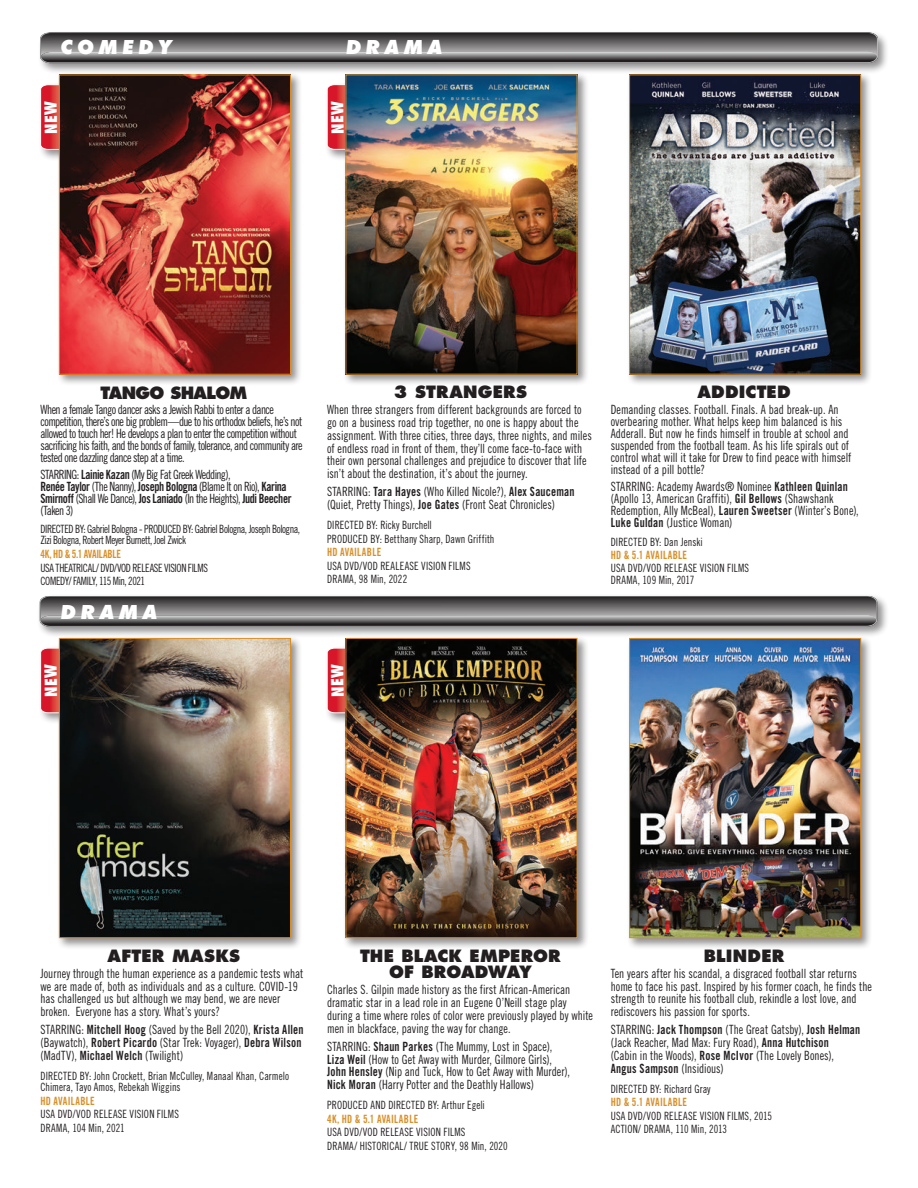
<style>
.page{position:relative;width:918px;height:1188px;background:#fff}
.page>*{position:absolute;margin:0;border:0;box-sizing:border-box;transform-origin:0 0}
.t1{font:21px "Futura Ext Bld Itl";letter-spacing:.2em;color:#fff}
.t2{font:800 16.5px/16.5px "Futura";letter-spacing:.01em;color:#231f20;text-align:center}
.t3{font:800 16.5px "Futura";letter-spacing:-.04em;color:#231f20}
.t4{font:12.75px/12.8px "Trade Gothic Cond Eighteen";color:#231f20;scale:.9 1}
.t5{font:12.75px/12px "Trade Gothic Cond Eighteen";letter-spacing:-.05em;color:#231f20;scale:.9 1}
.t6{font:12.75px "Trade Gothic Bold Cond Twenty";letter-spacing:-.03em;color:#231f20;scale:.9 1}
.t7{font:12.75px "Trade Gothic Cond Eighteen";letter-spacing:-.045em;color:#231f20;scale:.9 1}
.t8{font:12.75px "Trade Gothic Bold Cond Twenty";letter-spacing:.02em;color:#231f20;scale:.9 1}
.t9{font:11.4px/13.5px "Trade Gothic Cond Eighteen";letter-spacing:.005em;color:#231f20;scale:.9 1}
.t10{font:11.4px/11.4px "Trade Gothic Cond Eighteen";letter-spacing:-.045em;color:#231f20;scale:.9 1}
.t11{font:11.4px "Trade Gothic Bold Cond Twenty";letter-spacing:.025em;color:#d98f28;scale:.9 1}
.t12{font:11.4px/13.5px "Trade Gothic Cond Eighteen";letter-spacing:-.035em;color:#231f20;scale:.9 1}
.t13{font:11.4px "Trade Gothic Bold Cond Twenty";letter-spacing:-.015em;color:#d98f28;scale:.9 1}
.s1{font-family:"Trade Gothic Bold Cond Twenty"}
.s2{font-family:"Trade Gothic Cond Eighteen"}
</style>
<div class="page">
<div style="left:325px;top:645px;width:51px;height:80px;background:#231f20;opacity:.5"></div>
<div style="left:38px;top:645px;width:52px;height:80px;background:#231f20;opacity:.5"></div>
<div style="left:325px;top:82px;width:51px;height:79px;background:#231f20;opacity:.5"></div>
<div style="left:38px;top:82px;width:52px;height:79px;background:#231f20;opacity:.5"></div>
<div style="left:38px;top:30px;width:852px;height:45px;background:#231f20;opacity:.5"></div>
<svg style="left:40px;top:32px;width:838px;height:31px"></svg>
<div style="left:37px;top:593px;width:852px;height:45px;background:#231f20;opacity:.5"></div>
<svg style="left:40px;top:596px;width:837px;height:31px"></svg>
<div style="left:627px;top:636px;width:246px;height:314px;background:#231f20;opacity:.5"></div>
<img style="left:631px;top:640px;width:228px;height:296px">
<div style="left:629px;top:638px;width:232px;height:300px;border:1px solid #d98f28"></div>
<div style="left:343px;top:636px;width:246px;height:314px;background:#231f20;opacity:.5"></div>
<img style="left:348px;top:640px;width:227px;height:296px">
<div style="left:346px;top:638px;width:231px;height:300px;border:1px solid #d98f28"></div>
<div style="left:57px;top:636px;width:245px;height:314px;background:#231f20;opacity:.5"></div>
<img style="left:61px;top:640px;width:228px;height:296px">
<div style="left:59px;top:638px;width:232px;height:300px;border:1px solid #d98f28"></div>
<div style="left:627px;top:72px;width:246px;height:314px;background:#231f20;opacity:.5"></div>
<img style="left:631px;top:77px;width:228px;height:296px">
<div style="left:629px;top:75px;width:232px;height:300px;border:1px solid #d98f28"></div>
<div style="left:343px;top:72px;width:246px;height:314px;background:#231f20;opacity:.5"></div>
<img style="left:348px;top:77px;width:227px;height:296px">
<div style="left:57px;top:72px;width:245px;height:314px;background:#231f20;opacity:.5"></div>
<img style="left:61px;top:77px;width:228px;height:296px">
<div style="left:59px;top:75px;width:232px;height:300px;border:1px solid #d98f28"></div>
<svg style="left:327px;top:648px;width:38px;height:65px"></svg>
<svg style="left:40px;top:648px;width:39px;height:65px"></svg>
<svg style="left:327px;top:84px;width:38px;height:66px"></svg>
<svg style="left:40px;top:84px;width:39px;height:66px"></svg>
<h1 class="t1" style="left:60px;top:33px;width:113px">COMEDY</h1>
<h1 class="t1" style="left:345px;top:33px;width:98px">DRAMA</h1>
<p class="t3" style="left:101px;top:382px;width:148px">TANGO SHALOM</p>
<p class="t5" style="left:40px;top:403px;width:293px">When a female Tango dancer asks a Jewish Rabbi to enter a dance competition, there’s one big problem—due to his orthodox beliefs, he’s not allowed to touch her! He develops a plan to enter the competition without sacrificing his faith, and the bonds of family, tolerance, and community are tested one dazzling dance step at a time.</p>
<p class="t7" style="left:40px;top:467px;width:213px">STARRING: <span class="s1">Lainie Kazan</span> (My Big Fat Greek Wedding),</p>
<p class="t6" style="left:40px;top:479px;width:275px">Renée Taylor <span class="s2">(The Nanny),</span> Joseph Bologna <span class="s2">(Blame It on Rio),</span> Karina</p>
<p class="t5" style="left:40px;top:492px;width:280px"><span class="s1">Smirnoff</span> (Shall We Dance), <span class="s1">Jos Laniado</span> (In the Heights), <span class="s1">Judi Beecher </span>(Taken 3)</p>
<p class="t10" style="left:40px;top:523px;width:290px">DIRECTED BY: Gabriel Bologna - PRODUCED BY: Gabriel Bologna, Joseph Bologna,<br>Zizi Bologna, Robert Meyer Burnett, Joel Zwick</p>
<p class="t13" style="left:40px;top:547px;width:91px">4K, HD &amp; 5.1 AVAILABLE</p>
<p class="t12" style="left:40px;top:561px;width:188px">USA THEATRICAL/ DVD/VOD RELEASE VISION FILMS<br>COMEDY/ FAMILY, 115 Min, 2021</p>
<h1 class="t1" style="left:60px;top:598px;width:98px">DRAMA</h1>
<p class="t2" style="left:394px;top:384px;width:135px">3 STRANGERS</p>
<p class="t4" style="left:327px;top:403px;width:296px">When three strangers from different backgrounds are forced to go on a business road trip together, no one is happy about the assignment. With three cities, three days, three nights, and miles of endless road in front of them, they’ll come face-to-face with their own personal challenges and prejudice to discover that life isn’t about the destination, it’s about the journey.</p>
<p class="t4" style="left:327px;top:485px;width:277px">STARRING: <span class="s1">Tara Hayes</span> (Who Killed Nicole?), <span class="s1">Alex Sauceman </span>(Quiet, Pretty Things), <span class="s1">Joe Gates</span> (Front Seat Chronicles)</p>
<p class="t9" style="left:327px;top:518px;width:188px">DIRECTED BY: Ricky Burchell<br>PRODUCED BY: Betthany Sharp, Dawn Griffith</p>
<p class="t11" style="left:327px;top:545px;width:62px">HD AVAILABLE</p>
<p class="t9" style="left:327px;top:559px;width:161px">USA DVD/VOD REALEASE VISION FILMS<br>DRAMA, 98 Min, 2022</p>
<p class="t2" style="left:698px;top:384px;width:95px">ADDICTED</p>
<p class="t4" style="left:611px;top:403px;width:269px;line-height:12px">Demanding classes. Football. Finals. A bad break-up. An overbearing mother. What helps keep him balanced is his Adderall. But now he finds himself in trouble at school and suspended from the football team. As his life spirals out of control what will it take for Drew to find peace with himself instead of a pill bottle?</p>
<p class="t4" style="left:611px;top:480px;width:277px;line-height:12px">STARRING: Academy Awards® Nominee <span class="s1">Kathleen Quinlan </span>(Apollo 13, American Graffiti), <span class="s1">Gil Bellows</span> (Shawshank Redemption, Ally McBeal), <span class="s1">Lauren Sweetser</span> (Winter’s Bone), <span class="s1">Luke Guldan</span> (Justice Woman)</p>
<p class="t9" style="left:611px;top:535px;width:104px">DIRECTED BY: Dan Jenski</p>
<p class="t11" style="left:611px;top:548px;width:86px">HD &amp; 5.1 AVAILABLE</p>
<p class="t9" style="left:611px;top:561px;width:155px;line-height:12.6px">USA DVD/VOD RELEASE VISION FILMS<br>DRAMA, 109 Min, 2017</p>
<p class="t2" style="left:108px;top:948px;width:134px">AFTER MASKS</p>
<p class="t4" style="left:40px;top:967px;width:294px">Journey through the human experience as a pandemic tests what we are made of, both as individuals and as a culture. COVID-19 has challenged us but although we may bend, we are never broken. Everyone has a story. What’s yours?</p>
<p class="t4" style="left:40px;top:1023px;width:294px">STARRING: <span class="s1">Mitchell Hoog</span> (Saved by the Bell 2020), <span class="s1">Krista Allen </span>(Baywatch), <span class="s1">Robert Picardo</span> (Star Trek: Voyager), <span class="s1">Debra Wilson </span>(MadTV), <span class="s1">Michael Welch</span> (Twilight)</p>
<p class="t9" style="left:40px;top:1070px;width:278px;line-height:11.4px">DIRECTED BY: John Crockett, Brian McCulley, Manaal Khan, Carmelo<br>Chimera, Tayo Amos, Rebekah Wiggins</p>
<p class="t11" style="left:40px;top:1094px;width:62px">HD AVAILABLE</p>
<p class="t9" style="left:40px;top:1107px;width:155px">USA DVD/VOD RELEASE VISION FILMS<br>DRAMA, 104 Min, 2021</p>
<p class="t2" style="left:360px;top:948px;width:202px">THE BLACK EMPEROR<br>OF BROADWAY</p>
<p class="t4" style="left:327px;top:983px;width:297px">Charles S. Gilpin made history as the first African-American dramatic star in a lead role in an Eugene O’Neill stage play during a time where roles of color were previously played by white men in blackface, paving the way for change.</p>
<p class="t4" style="left:327px;top:1040px;width:271px">STARRING: <span class="s1">Shaun Parkes</span> (The Mummy, Lost in Space), <span class="s1">Liza Weil</span> (How to Get Away with Murder, Gilmore Girls), <span class="s1">John Hensley</span> (Nip and Tuck, How to Get Away with Murder), <span class="s1">Nick Moran</span> (Harry Potter and the Deathly Hallows)</p>
<p class="t9" style="left:327px;top:1098px;width:177px">PRODUCED AND DIRECTED BY: Arthur Egeli</p>
<p class="t11" style="left:327px;top:1112px;width:103px">4K, HD &amp; 5.1 AVAILABLE</p>
<p class="t9" style="left:327px;top:1125px;width:202px">USA DVD/VOD RELEASE VISION FILMS<br>DRAMA/ HISTORICAL/ TRUE STORY, 98 Min, 2020</p>
<p class="t2" style="left:704px;top:948px;width:82px">BLINDER</p>
<p class="t4" style="left:611px;top:967px;width:292px">Ten years after his scandal, a disgraced football star returns home to face his past. Inspired by his former coach, he finds the strength to reunite his football club, rekindle a lost love, and rediscovers his passion for sports.</p>
<p class="t4" style="left:611px;top:1023px;width:279px">STARRING: <span class="s1">Jack Thompson</span> (The Great Gatsby), <span class="s1">Josh Helman </span>(Jack Reacher, Mad Max: Fury Road), <span class="s1">Anna Hutchison<br></span>(Cabin in the Woods), <span class="s1">Rose McIvor</span> (The Lovely Bones),</p>
<p class="t8" style="left:611px;top:1060px;width:127px">Angus Sampson <span class="s2">(Insidious)</span></p>
<p class="t9" style="left:611px;top:1082px;width:113px">DIRECTED BY: Richard Gray</p>
<p class="t11" style="left:611px;top:1095px;width:86px">HD &amp; 5.1 AVAILABLE</p>
<p class="t9" style="left:611px;top:1109px;width:181px">USA DVD/VOD RELEASE VISION FILMS, 2015<br>ACTION/ DRAMA, 110 Min, 2013</p>
</div>
